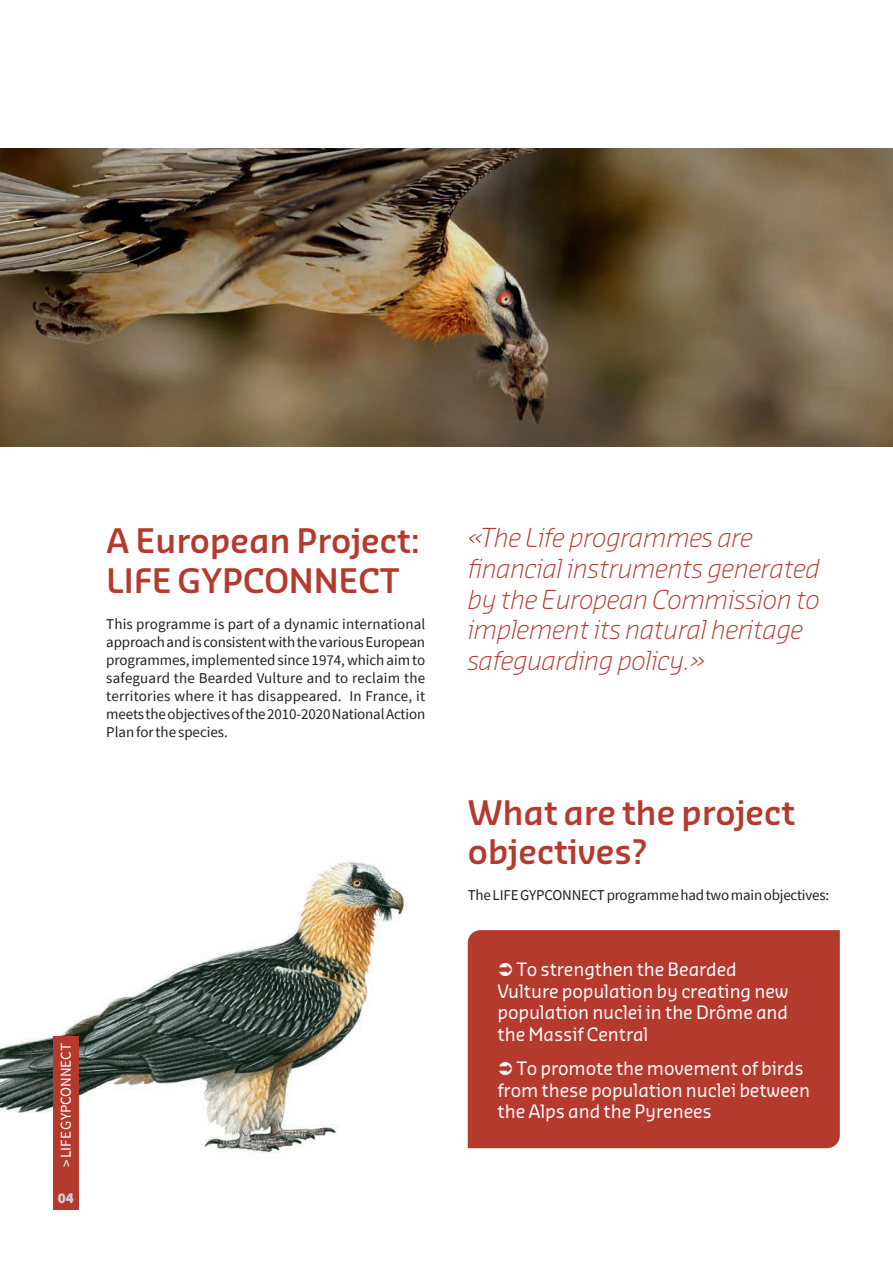
<style>
.page{position:relative;width:893px;height:1263px;background:#fff}
.page>*{position:absolute;margin:0;border:0;box-sizing:border-box;transform-origin:0 0}
.t1{font:600 33px/39.6px "Sansa Pro";letter-spacing:-.005em;color:#b53a2e}
.t2{font:italic 300 25.5px/30.6px "Sansa Pro";letter-spacing:-.005em;color:#b53a2e}
.t3{font:18px/21.6px "Sansa Pro";letter-spacing:-.005em;color:#fff}
.t4{font:15px/18px "Source Sans Pro";letter-spacing:-.015em;color:#231f20;text-align:justify}
.t5{font:15px "Source Sans Pro";letter-spacing:-.005em;color:#fff}
.t6{font:900 15px "Source Sans Pro";color:#d1d2d4}
</style>
<div class="page">
<img style="left:0;top:861px;width:408px;height:292px">
<img style="left:0;top:149px;width:893px;height:297px">
<div style="left:468px;top:930px;width:372px;height:218px;background:#b53a2e"></div>
<div style="left:53px;top:1036px;width:26px;height:174px;background:#b53a2e"></div>
<svg style="left:499px;top:963px;width:13px;height:13px"></svg>
<svg style="left:499px;top:1062px;width:13px;height:13px"></svg>
<h1 class="t1" style="left:106px;top:520px;width:316px">A European Project:<br>LIFE GYPCONNECT</h1>
<p class="t4" style="left:106px;top:615px;width:320px">This programme is part of a dynamic international approach and is consistent with the various European programmes, implemented since 1974, which aim to safeguard the Bearded Vulture and to reclaim the territories where it has disappeared. In France, it meets the objectives of the 2010-2020 National Action Plan for the species.</p>
<p class="t5" style="left:56px;top:1167px;width:125px;rotate:-90deg">&gt; LIFE GYPCONNECT</p>
<p class="t6" style="left:58px;top:1187px;width:18px">04</p>
<h2 class="t2" style="left:468px;top:522px;width:354px">«The Life programmes are financial instruments generated by the European Commission to implement its natural heritage safeguarding policy.»</h2>
<h1 class="t1" style="left:468px;top:791px;width:329px">What are the project objectives?</h1>
<p class="t4" style="left:468px;top:886px;width:363px">The LIFE GYPCONNECT programme had two main objectives:</p>
<p class="t3" style="left:497px;top:958px;width:292px;text-indent:19px">To strengthen the Bearded<br>Vulture population by creating new population nuclei in the Drôme and the Massif Central</p>
<p class="t3" style="left:497px;top:1057px;width:314px;text-indent:19px">To promote the movement of birds from these population nuclei between the Alps and the Pyrenees</p>
</div>
